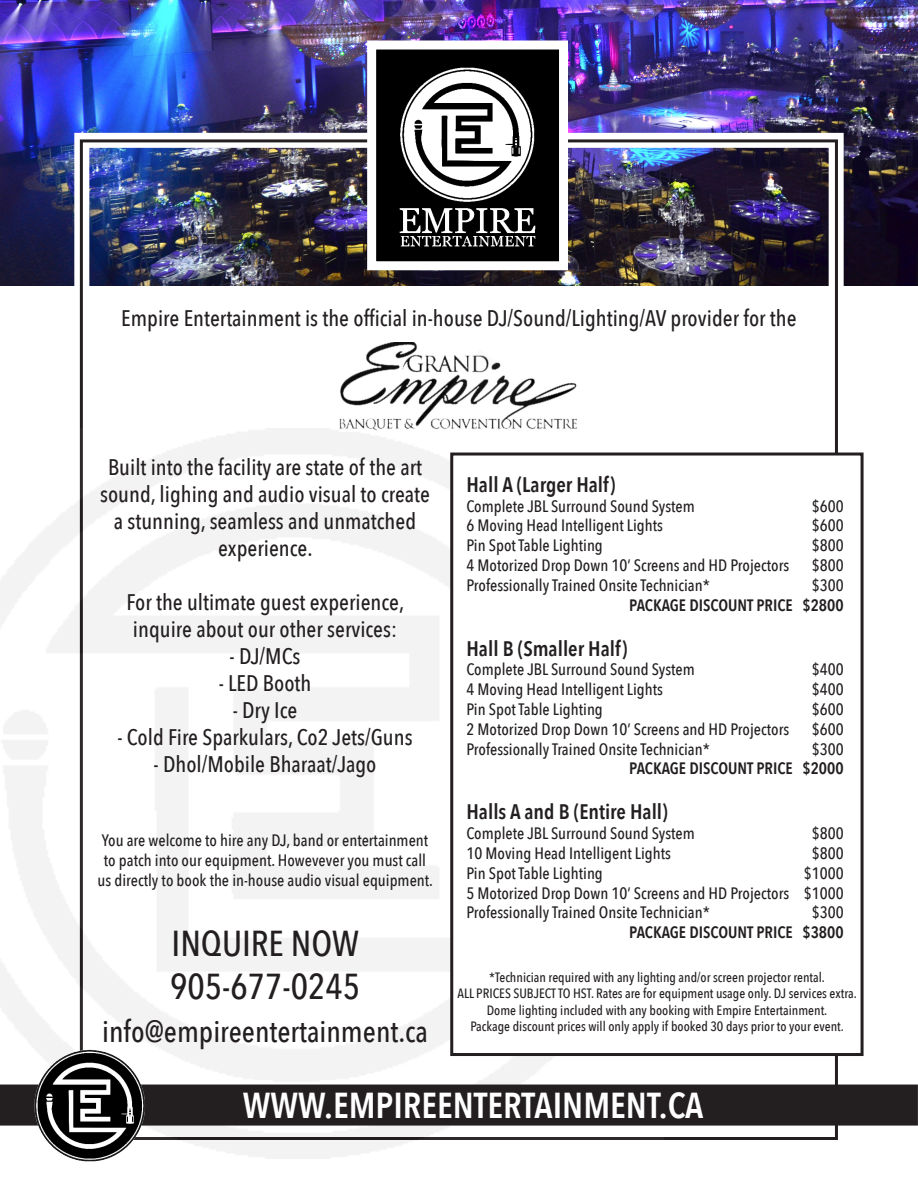
<style>
.page{position:relative;width:918px;height:1188px;background:#fff}
.page>*{position:absolute;margin:0;border:0;box-sizing:border-box;transform-origin:0 0}
.t1{font:600 36px "Avenir Next Condensed";color:#fff}
.t2{font:500 36px/43.2px "Avenir Next Condensed";color:#231f20}
.t3{font:500 30px "Avenir Next Condensed";color:#231f20}
.t4{font:500 22.5px/27px "Avenir Next Condensed";color:#231f20;text-align:center}
.t5{font:600 21px "Avenir Next Condensed";color:#231f20}
.t6{font:500 16.5px "Avenir Next Condensed";color:#231f20}
.t7{font:600 16.5px "Avenir Next Condensed";color:#231f20}
.t8{font:500 13.5px "Avenir Next Condensed";color:#231f20}
</style>
<div class="page">
<img style="left:0;top:0;width:918px;height:285px">
<div style="left:74px;top:133px;width:770px;height:1013px;border:15px solid #fff"></div>
<img style="left:0;top:428px;width:663px;height:731px">
<div style="left:1px;top:1085px;width:916px;height:40px;background:#231f20"></div>
<div style="left:0;top:1085px;width:918px;height:41px;border:2px solid #231f20"></div>
<img style="left:34px;top:1050px;width:112px;height:112px">
<div style="left:452px;top:454px;width:410px;height:601px;background:#fff"></div>
<div style="left:450px;top:453px;width:414px;height:603px;border:3px solid #231f20"></div>
<div style="left:367px;top:40px;width:201px;height:230px;background:#000;border:9px solid #fff"></div>
<img style="left:368px;top:65px;width:199px;height:199px">
<img style="left:339px;top:342px;width:240px;height:90px">
<p class="t4" style="left:121px;top:304px;width:677px">Empire Entertainment is the official in-house DJ/Sound/Lighting/AV provider for the</p>
<p class="t4" style="left:100px;top:454px;width:331px">Built into the facility are state of the art sound, lighing and audio visual to create</p>
<p class="t4" style="left:114px;top:508px;width:304px">a stunning, seamless and unmatched</p>
<p class="t4" style="left:218px;top:535px;width:96px">experience.</p>
<p class="t4" style="left:127px;top:589px;width:279px">For the ultimate guest experience,</p>
<p class="t4" style="left:133px;top:616px;width:266px">inquire about our other services:</p>
<p class="t4" style="left:230px;top:643px;width:73px">- DJ/MCs</p>
<p class="t4" style="left:219px;top:670px;width:94px">- LED Booth</p>
<p class="t4" style="left:233px;top:697px;width:66px">- Dry Ice</p>
<p class="t4" style="left:117px;top:724px;width:297px">- Cold Fire Sparkulars, Co2 Jets/Guns</p>
<p class="t4" style="left:154px;top:751px;width:224px">- Dhol/Mobile Bharaat/Jago</p>
<p class="t6" style="left:102px;top:830px;width:328px">You are welcome to hire any DJ, band or entertainment</p>
<p class="t6" style="left:104px;top:850px;width:324px">to patch into our equipment. Howevever you must call</p>
<p class="t6" style="left:98px;top:870px;width:337px">us directly to book the in-house audio visual equipment.</p>
<p class="t2" style="left:170px;top:922px;width:192px">INQUIRE NOW<br>905-677-0245</p>
<p class="t3" style="left:102px;top:1014px;width:327px">info@empireentertainment.ca</p>
<p class="t5" style="left:467px;top:466px;width:150px">Hall A (Larger Half)</p>
<p class="t6" style="left:467px;top:496px;width:230px">Complete JBL Surround Sound System</p>
<p class="t6" style="left:812px;top:496px;width:33px">$600</p>
<p class="t6" style="left:467px;top:516px;width:198px">6 Moving Head Intelligent Lights</p>
<p class="t6" style="left:812px;top:516px;width:33px">$600</p>
<p class="t6" style="left:467px;top:536px;width:138px">Pin Spot Table Lighting</p>
<p class="t6" style="left:812px;top:536px;width:33px">$800</p>
<p class="t6" style="left:467px;top:555px;width:324px">4 Motorized Drop Down 10’ Screens and HD Projectors</p>
<p class="t6" style="left:812px;top:555px;width:33px">$800</p>
<p class="t6" style="left:467px;top:575px;width:245px">Professionally Trained Onsite Technician*</p>
<p class="t6" style="left:812px;top:575px;width:33px">$300</p>
<p class="t7" style="left:629px;top:591px;width:216px">PACKAGE DISCOUNT PRICE $2800</p>
<p class="t5" style="left:467px;top:630px;width:162px">Hall B (Smaller Half)</p>
<p class="t6" style="left:467px;top:660px;width:230px">Complete JBL Surround Sound System</p>
<p class="t6" style="left:812px;top:660px;width:33px">$400</p>
<p class="t6" style="left:467px;top:680px;width:198px">4 Moving Head Intelligent Lights</p>
<p class="t6" style="left:812px;top:680px;width:33px">$400</p>
<p class="t6" style="left:467px;top:699px;width:138px">Pin Spot Table Lighting</p>
<p class="t6" style="left:812px;top:699px;width:33px">$600</p>
<p class="t6" style="left:467px;top:719px;width:324px">2 Motorized Drop Down 10’ Screens and HD Projectors</p>
<p class="t6" style="left:812px;top:719px;width:33px">$600</p>
<p class="t6" style="left:467px;top:739px;width:245px">Professionally Trained Onsite Technician*</p>
<p class="t6" style="left:812px;top:739px;width:33px">$300</p>
<p class="t7" style="left:629px;top:754px;width:216px">PACKAGE DISCOUNT PRICE $2000</p>
<p class="t5" style="left:467px;top:794px;width:203px">Halls A and B (Entire Hall)</p>
<p class="t6" style="left:467px;top:824px;width:230px">Complete JBL Surround Sound System</p>
<p class="t6" style="left:812px;top:824px;width:33px">$800</p>
<p class="t6" style="left:467px;top:843px;width:206px">10 Moving Head Intelligent Lights</p>
<p class="t6" style="left:812px;top:843px;width:33px">$800</p>
<p class="t6" style="left:467px;top:863px;width:138px">Pin Spot Table Lighting</p>
<p class="t6" style="left:804px;top:863px;width:41px">$1000</p>
<p class="t6" style="left:467px;top:883px;width:379px">5 Motorized Drop Down 10’ Screens and HD Projectors $1000</p>
<p class="t6" style="left:467px;top:903px;width:245px">Professionally Trained Onsite Technician*</p>
<p class="t6" style="left:812px;top:903px;width:33px">$300</p>
<p class="t7" style="left:629px;top:918px;width:216px">PACKAGE DISCOUNT PRICE $3800</p>
<p class="t8" style="left:489px;top:969px;width:337px">*Technician required with any lighting and/or screen projector rental.</p>
<p class="t8" style="left:457px;top:986px;width:401px">ALL PRICES SUBJECT TO HST. Rates are for equipment usage only. DJ services extra.</p>
<p class="t8" style="left:487px;top:1002px;width:342px">Dome lighting included with any booking with Empire Entertainment.</p>
<p class="t8" style="left:470px;top:1018px;width:375px">Package discount prices will only apply if booked 30 days prior to your event.</p>
<p class="t1" style="left:243px;top:1074px;width:462px">WWW.EMPIREENTERTAINMENT.CA</p>
</div>
